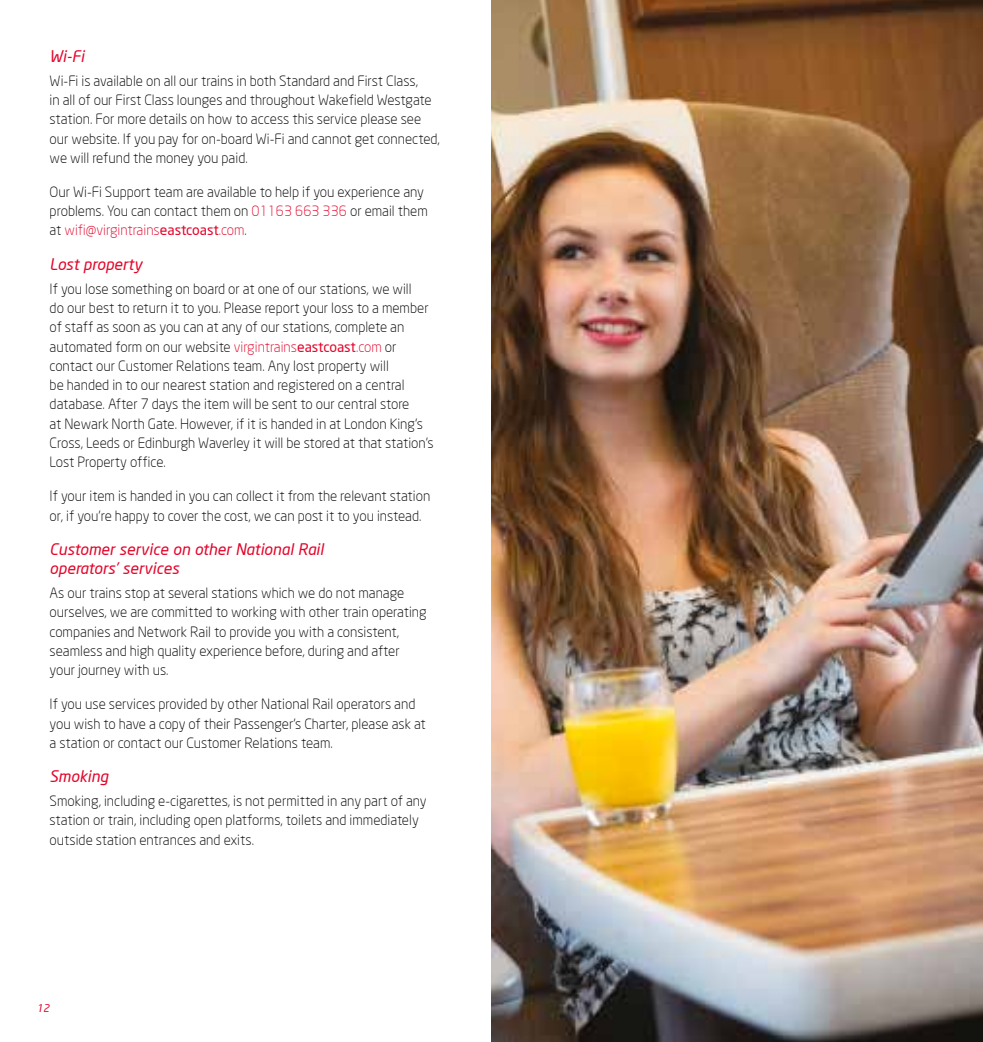
<style>
.page{position:relative;width:983px;height:1042px;background:#fff}
.page>*{position:absolute;margin:0;border:0;box-sizing:border-box;transform-origin:0 0}
.t1{font:italic 15.75px/19.2px "Neo Sans";color:#e4042a}
.t2{font:300 14px/19.2px "Neo Sans";color:#000}
.t3{font:italic 10.5px "Neo Sans";color:#e4042a}
.s1{color:#e4042a}
.s2{font-weight:400;color:#e4042a}
</style>
<div class="page">
<img style="left:491px;top:0;width:491px;height:1042px">
<p class="t1" style="left:50px;top:46px;width:36px">Wi-Fi</p>
<p class="t2" style="left:50px;top:71px;width:392px">Wi-Fi is available on all our trains in both Standard and First Class,<br>in all of our First Class lounges and throughout Wakefield Westgate station. For more details on how to access this service please see our website. If you pay for on-board Wi-Fi and cannot get connected, we will refund the money you paid.</p>
<p class="t2" style="left:50px;top:182px;width:379px">Our Wi-Fi Support team are available to help if you experience any problems. You can contact them on <span class="s1">01163 663 336</span> or email them at <span class="s1">wifi@virgintrains</span><span class="s2">eastcoast</span><span class="s1">.com</span>.</p>
<p class="t1" style="left:50px;top:254px;width:94px">Lost property</p>
<p class="t2" style="left:50px;top:279px;width:385px">If you lose something on board or at one of our stations, we will<br>do our best to return it to you. Please report your loss to a member of staff as soon as you can at any of our stations, complete an automated form on our website <span class="s1">virgintrains</span><span class="s2">eastcoast</span><span class="s1">.com</span> or contact our Customer Relations team. Any lost property will<br>be handed in to our nearest station and registered on a central database. After 7 days the item will be sent to our central store<br>at Newark North Gate. However, if it is handed in at London King’s Cross, Leeds or Edinburgh Waverley it will be stored at that station’s Lost Property office.</p>
<p class="t2" style="left:50px;top:486px;width:382px">If your item is handed in you can collect it from the relevant station or, if you’re happy to cover the cost, we can post it to you instead.</p>
<p class="t1" style="left:50px;top:539px;width:275px">Customer service on other National Rail operators’ services</p>
<p class="t2" style="left:50px;top:583px;width:378px">As our trains stop at several stations which we do not manage ourselves, we are committed to working with other train operating companies and Network Rail to provide you with a consistent, seamless and high quality experience before, during and after your journey with us.</p>
<p class="t2" style="left:50px;top:694px;width:377px">If you use services provided by other National Rail operators and you wish to have a copy of their Passenger’s Charter, please ask at a station or contact our Customer Relations team.</p>
<p class="t1" style="left:50px;top:766px;width:60px">Smoking</p>
<p class="t2" style="left:50px;top:791px;width:378px">Smoking, including e-cigarettes, is not permitted in any part of any station or train, including open platforms, toilets and immediately outside station entrances and exits.</p>
<p class="t3" style="left:37px;top:1002px;width:14px">12</p>
</div>
